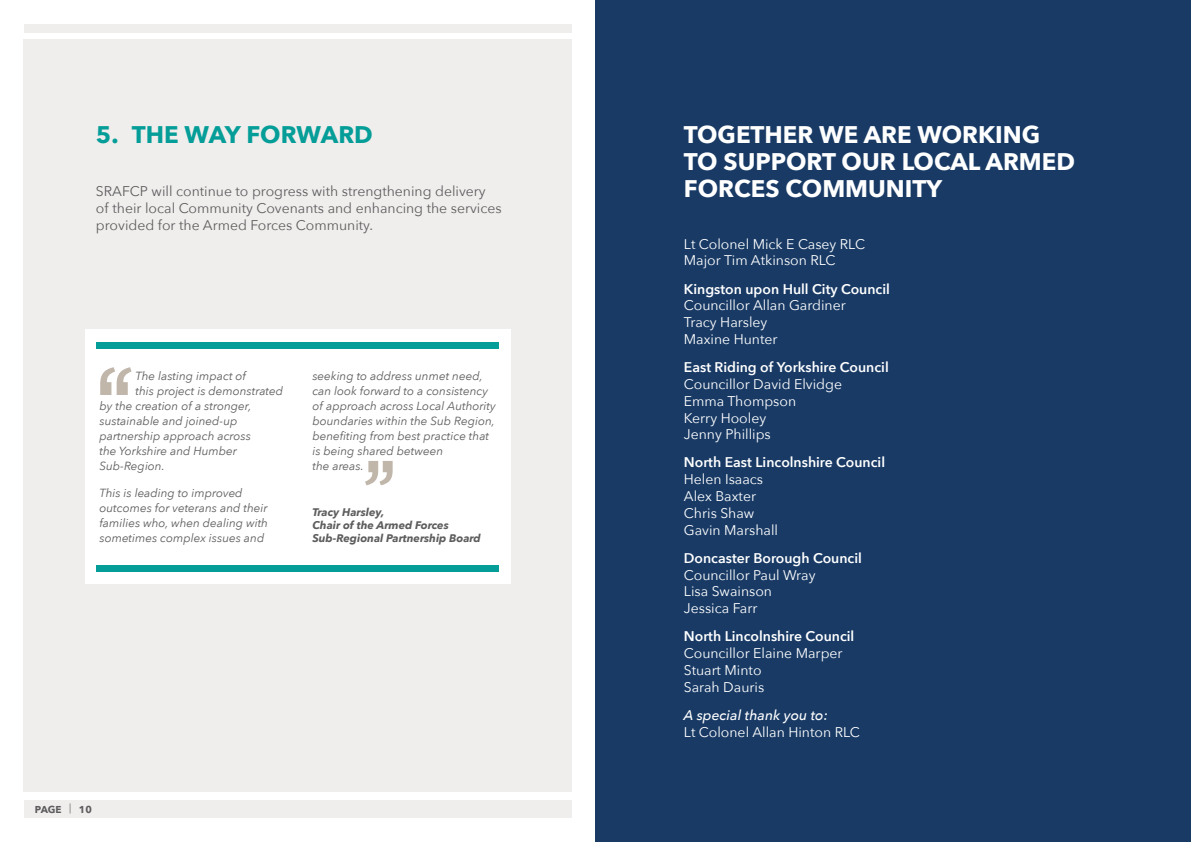
<style>
.page{position:relative;width:1191px;height:842px;background:#fff}
.page>*{position:absolute;margin:0;border:0;box-sizing:border-box;transform-origin:0 0}
.t1{font:700 24px/27px "Avenir Next";color:#fff}
.t2{font:700 24px "Avenir Next";color:#059d98}
.t3{font:14px/16.8px "Avenir Next";color:#fff}
.t4{font:14px/16.8px "Avenir Next";color:#5e5d5e}
.t5{font:600 14px "Avenir Next";color:#fff}
.t6{font:italic 500 14px "Avenir Next";color:#fff}
.t7{font:italic 11.8px/15px "Avenir Next";color:#5e5d5e}
.t8{font:italic 700 11px/13.2px "Avenir Next";color:#5e5d5e}
.t9{font:700 10px "Avenir Next";letter-spacing:-.01em;color:#5e5d5e}
.s1{font-weight:400}
</style>
<div class="page">
<div style="left:24px;top:39px;width:548px;height:753px;background:#f0eeed"></div>
<div style="left:24px;top:800px;width:547px;height:18px;background:#f0eeed"></div>
<div style="left:24px;top:24px;width:547px;height:9px;background:#f0eeed"></div>
<div style="left:85px;top:329px;width:425px;height:255px;background:#fff"></div>
<div style="left:97px;top:342px;width:402px;height:6px;background:#059d98"></div>
<div style="left:97px;top:565px;width:402px;height:6px;background:#059d98"></div>
<svg style="left:100px;top:367px;width:32px;height:28px"></svg>
<svg style="left:365px;top:461px;width:27px;height:24px"></svg>
<div style="left:595px;top:0;width:596px;height:842px;background:#183a65"></div>
<h1 class="t2" style="left:96px;top:114px;width:278px">5. THE WAY FORWARD</h1>
<p class="t4" style="left:96px;top:182px;width:407px">SRAFCP will continue to progress with strengthening delivery of their local Community Covenants and enhancing the services provided for the Armed Forces Community.</p>
<p class="t7" style="left:135px;top:368px;width:112px">The lasting impact of</p>
<p class="t7" style="left:135px;top:383px;width:149px">this project is demonstrated</p>
<p class="t7" style="left:99px;top:398px;width:154px">by the creation of a stronger,</p>
<p class="t7" style="left:99px;top:413px;width:139px">sustainable and joined-up</p>
<p class="t7" style="left:99px;top:428px;width:153px">partnership approach across</p>
<p class="t7" style="left:99px;top:443px;width:139px">the Yorkshire and Humber</p>
<p class="t7" style="left:99px;top:458px;width:67px">Sub-Region.</p>
<p class="t7" style="left:99px;top:485px;width:170px">This is leading to improved outcomes for veterans and their families who, when dealing with sometimes complex issues and</p>
<p class="t7" style="left:312px;top:368px;width:185px">seeking to address unmet need, can look forward to a consistency of approach across Local Authority boundaries within the Sub Region, benefiting from best practice that is being shared between<br>the areas.</p>
<p class="t8" style="left:312px;top:505px;width:170px">Tracy Harsley,<br>Chair of the Armed Forces<br>Sub-Regional Partnership Board</p>
<p class="t9" style="left:35px;top:800px;width:58px">PAGE <span class="s1">|</span> 10</p>
<h1 class="t1" style="left:684px;top:121px;width:393px">TOGETHER WE ARE WORKING<br>TO SUPPORT OUR LOCAL ARMED<br>FORCES COMMUNITY</h1>
<p class="t3" style="left:684px;top:235px;width:183px">Lt Colonel Mick E Casey RLC<br>Major Tim Atkinson RLC</p>
<p class="t5" style="left:684px;top:277px;width:207px">Kingston upon Hull City Council</p>
<p class="t3" style="left:684px;top:296px;width:163px">Councillor Allan Gardiner<br>Tracy Harsley<br>Maxine Hunter</p>
<p class="t5" style="left:684px;top:355px;width:206px">East Riding of Yorkshire Council</p>
<p class="t3" style="left:684px;top:375px;width:160px">Councillor David Elvidge<br>Emma Thompson<br>Kerry Hooley<br>Jenny Phillips</p>
<p class="t5" style="left:684px;top:451px;width:203px">North East Lincolnshire Council</p>
<p class="t3" style="left:684px;top:470px;width:96px">Helen Isaacs<br>Alex Baxter<br>Chris Shaw<br>Gavin Marshall</p>
<p class="t5" style="left:684px;top:546px;width:179px">Doncaster Borough Council</p>
<p class="t3" style="left:684px;top:566px;width:133px">Councillor Paul Wray<br>Lisa Swainson<br>Jessica Farr</p>
<p class="t5" style="left:684px;top:624px;width:172px">North Lincolnshire Council</p>
<p class="t3" style="left:684px;top:644px;width:160px">Councillor Elaine Marper<br>Stuart Minto<br>Sarah Dauris</p>
<p class="t6" style="left:684px;top:703px;width:145px">A special thank you to:</p>
<p class="t3" style="left:684px;top:723px;width:178px">Lt Colonel Allan Hinton RLC</p>
</div>
